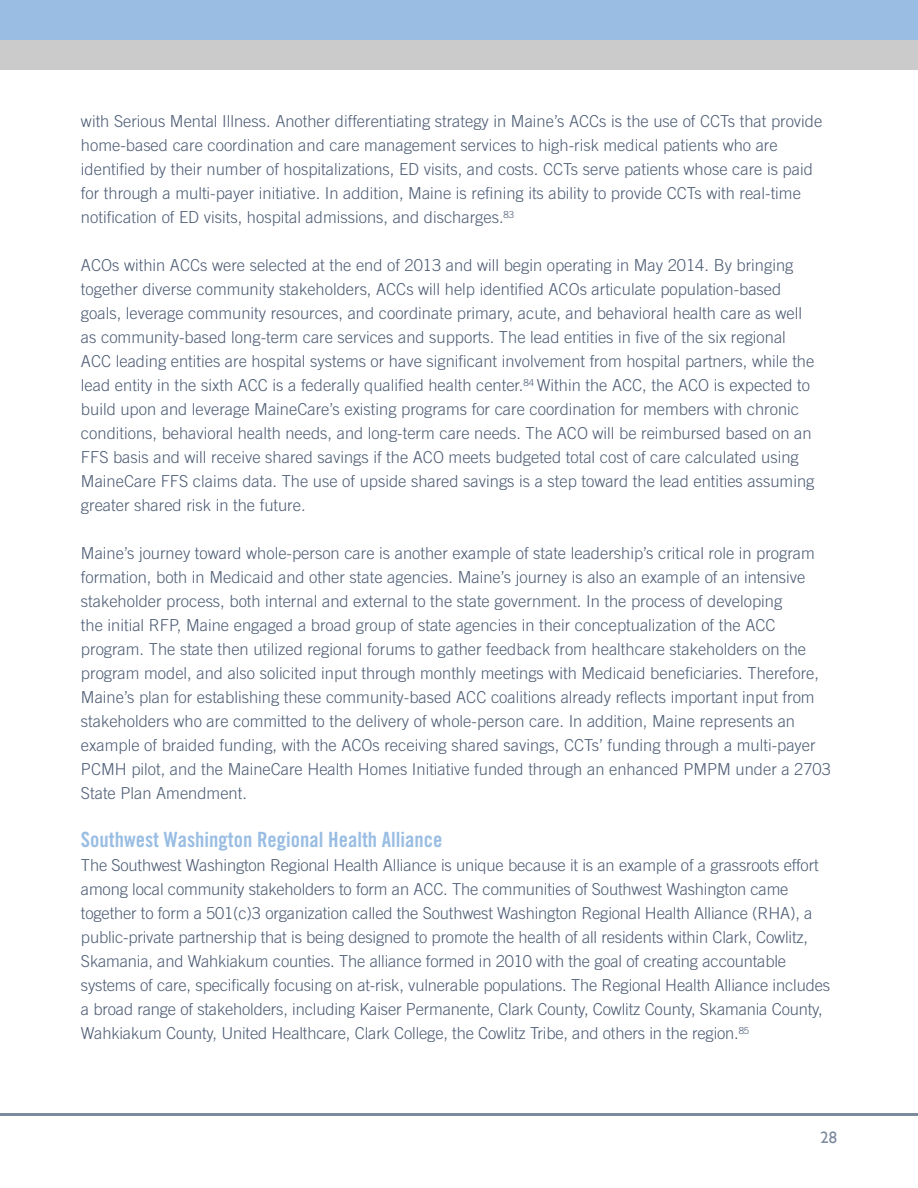
<style>
.page{position:relative;width:918px;height:1188px;background:#fff}
.page>*{position:absolute;margin:0;border:0;box-sizing:border-box;transform-origin:0 0}
.t1{font:21px "Trade Gothic LT Std Bd Cn 20";color:#99bde3}
.t2{font:300 16.5px/24px "Trade Gothic LT Std";color:#4e5d75}
.t3{font:16.5px "Gill Sans";color:#7b8a9d}
</style>
<div class="page">
<hr style="left:0;top:1113px;width:918px;height:3px;background:#7b8a9d">
<div style="left:0;top:0;width:918px;height:69px;background:#cccbcb"></div>
<div style="left:0;top:0;width:918px;height:40px;background:#99bde3"></div>
<p class="t2" style="left:81px;top:109px;width:743px">with Serious Mental Illness. Another differentiating strategy in Maine’s ACCs is the use of CCTs that provide home-based care coordination and care management services to high-risk medical patients who are identified by their number of hospitalizations, ED visits, and costs. CCTs serve patients whose care is paid for through a multi-payer initiative. In addition, Maine is refining its ability to provide CCTs with real-time notification of ED visits, hospital admissions, and discharges.<sup>83</sup></p>
<p class="t2" style="left:81px;top:253px;width:735px">ACOs within ACCs were selected at the end of 2013 and will begin operating in May 2014. By bringing together diverse community stakeholders, ACCs will help identified ACOs articulate population-based goals, leverage community resources, and coordinate primary, acute, and behavioral health care as well as community-based long-term care services and supports. The lead entities in five of the six regional ACC leading entities are hospital systems or have significant involvement from hospital partners, while the lead entity in the sixth ACC is a federally qualified health center.<sup>84</sup> Within the ACC, the ACO is expected to build upon and leverage MaineCare’s existing programs for care coordination for members with chronic conditions, behavioral health needs, and long-term care needs. The ACO will be reimbursed based on an FFS basis and will receive shared savings if the ACO meets budgeted total cost of care calculated using MaineCare FFS claims data. The use of upside shared savings is a step toward the lead entities assuming greater shared risk in the future.</p>
<p class="t2" style="left:81px;top:541px;width:752px">Maine’s journey toward whole-person care is another example of state leadership’s critical role in program formation, both in Medicaid and other state agencies. Maine’s journey is also an example of an intensive stakeholder process, both internal and external to the state government. In the process of developing<br>the initial RFP, Maine engaged a broad group of state agencies in their conceptualization of the ACC program. The state then utilized regional forums to gather feedback from healthcare stakeholders on the program model, and also solicited input through monthly meetings with Medicaid beneficiaries. Therefore, Maine’s plan for establishing these community-based ACC coalitions already reflects important input from stakeholders who are committed to the delivery of whole-person care. In addition, Maine represents an example of braided funding, with the ACOs receiving shared savings, CCTs’ funding through a multi-payer PCMH pilot, and the MaineCare Health Homes Initiative funded through an enhanced PMPM under a 2703<br>State Plan Amendment.</p>
<p class="t1" style="left:81px;top:827px;width:363px">Southwest Washington Regional Health Alliance</p>
<p class="t2" style="left:81px;top:853px;width:751px">The Southwest Washington Regional Health Alliance is unique because it is an example of a grassroots effort among local community stakeholders to form an ACC. The communities of Southwest Washington came together to form a 501(c)3 organization called the Southwest Washington Regional Health Alliance (RHA), a public-private partnership that is being designed to promote the health of all residents within Clark, Cowlitz, Skamania, and Wahkiakum counties. The alliance formed in 2010 with the goal of creating accountable systems of care, specifically focusing on at-risk, vulnerable populations. The Regional Health Alliance includes a broad range of stakeholders, including Kaiser Permanente, Clark County, Cowlitz County, Skamania County, Wahkiakum County, United Healthcare, Clark College, the Cowlitz Tribe, and others in the region.<sup>85</sup></p>
<p class="t3" style="left:820px;top:1128px;width:18px">28</p>
</div>
